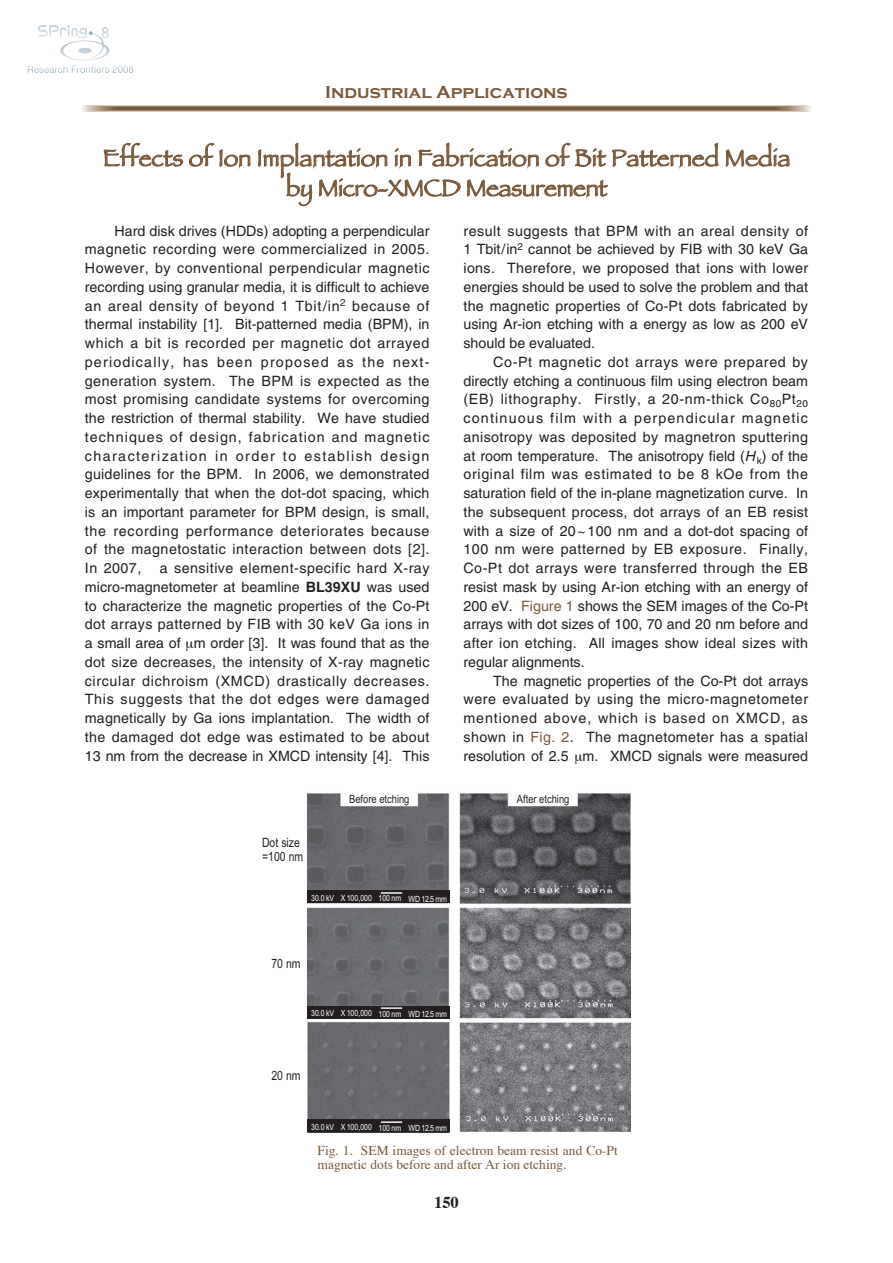
<style>
.page{position:relative;width:893px;height:1263px;background:#fff}
.page>*{position:absolute;margin:0;border:0;box-sizing:border-box;transform-origin:0 0}
.t1{font:24px/30px "Papyrus";color:#79593a;text-align:center}
.t2{font:700 18px "Copperplate Gothic";color:#79593a}
.t3{font:700 16.5px "Times";color:#231f20}
.t4{font:14.25px/18.8px "Helvetica";color:#231f20;text-align:justify}
.t5{font:13.5px/13.5px "Times";color:#79593a}
.t6{font:12.9px/14.2px "Arial Narrow";color:#231f20}
.t7{font:11.4px "Arial Narrow";color:#231f20}
.t8{font:8.55px "Arial Narrow";color:#fff}
.s1{font-weight:700}
.s2{font-style:italic}
.s3{color:#79593a}
</style>
<div class="page">
<svg style="left:28px;top:25px;width:105px;height:48px"></svg>
<svg style="left:81px;top:106px;width:730px;height:6px"></svg>
<svg style="left:97px;top:106px;width:698px;height:5px"></svg>
<hr style="left:113px;top:107px;width:666px;height:3px;background:#876747">
<hr style="left:114px;top:108px;width:664px;height:1px;background:#846443">
<hr style="left:116px;top:108px;width:661px;height:1px;background:#7f603f">
<hr style="left:117px;top:108px;width:658px;height:1px;background:#7b5b3b">
<img style="left:308px;top:793px;width:323px;height:340px">
<div style="left:308px;top:890px;width:142px;height:13px;background:#231f20"></div>
<div style="left:308px;top:1006px;width:142px;height:12px;background:#231f20"></div>
<div style="left:308px;top:1120px;width:142px;height:12px;background:#231f20"></div>
<hr style="left:381px;top:892px;width:21px;height:2px;background:#fff">
<hr style="left:381px;top:1007px;width:21px;height:2px;background:#fff">
<hr style="left:381px;top:1121px;width:21px;height:2px;background:#fff">
<p class="t2" style="left:325px;top:81px;width:244px">Industrial Applications</p>
<h1 class="t1" style="left:102px;top:144px;width:689px">Effects of Ion Implantation in Fabrication of Bit Patterned Media by Micro-XMCD Measurement</h1>
<p class="t4" style="left:85px;top:223px;width:346px;text-indent:30px">Hard disk drives (HDDs) adopting a perpendicular magnetic recording were commercialized in 2005.<br>However, by conventional perpendicular magnetic recording using granular media, it is difficult to achieve an areal density of beyond 1 Tbit/in<sup>2</sup> because of thermal instability [1]. Bit-patterned media (BPM), in which a bit is recorded per magnetic dot arrayed periodically, has been proposed as the next&shy;generation system. The BPM is expected as the most promising candidate systems for overcoming the restriction of thermal stability. We have studied techniques of design, fabrication and magnetic characterization in order to establish design guidelines for the BPM. In 2006, we demonstrated experimentally that when the dot-dot spacing, which is an important parameter for BPM design, is small, the recording performance deteriorates because of the magnetostatic interaction between dots [2].<br>In 2007,</p>
<p class="t4" style="left:85px;top:560px;width:346px;text-indent:75px">a sensitive element-specific hard X-ray micro-magnetometer at beamline <span class="s1">BL39XU</span> was used to characterize the magnetic properties of the Co-Pt dot arrays patterned by FIB with 30 keV Ga ions in a small area of m order [3]. It was found that as the dot size decreases, the intensity of X-ray magnetic circular dichroism (XMCD) drastically decreases.<br>This suggests that the dot edges were damaged magnetically by Ga ions implantation. The width of the damaged dot edge was estimated to be about 13 nm from the decrease in XMCD intensity [4]. This</p>
<p class="t6" style="left:262px;top:835px;width:43px">Dot size =100 nm</p>
<p class="t7" style="left:349px;top:793px;width:62px">Before etching</p>
<p class="t8" style="left:311px;top:893px;width:137px">30.0 kV X 100,000 100 nm WD 12.5 mm</p>
<p class="t4" style="left:463px;top:223px;width:346px">result suggests that BPM with an areal density of 1 Tbit/in<sup>2</sup> cannot be achieved by FIB with 30 keV Ga ions. Therefore, we proposed that ions with lower energies should be used to solve the problem and that the magnetic properties of Co-Pt dots fabricated by using Ar-ion etching with a energy as low as 200 eV should be evaluated.</p>
<p class="t4" style="left:463px;top:354px;width:346px;text-indent:30px">Co-Pt magnetic dot arrays were prepared by directly etching a continuous film using electron beam (EB) lithography. Firstly, a 20-nm-thick Co<sub>80</sub>Pt<sub>20 </sub>continuous film with a perpendicular magnetic anisotropy was deposited by magnetron sputtering at room temperature. The anisotropy field (<span class="s2">H</span><sub>k</sub>) of the original film was estimated to be 8 kOe from the saturation field of the in-plane magnetization curve. In the subsequent process, dot arrays of an EB resist with a size of 20~100 nm and a dot-dot spacing of 100 nm were patterned by EB exposure. Finally, Co-Pt dot arrays were transferred through the EB resist mask by using Ar-ion etching with an energy of 200 eV. <span class="s3">Figure 1</span> shows the SEM images of the Co-Pt arrays with dot sizes of 100, 70 and 20 nm before and after ion etching. All images show ideal sizes with regular alignments.</p>
<p class="t4" style="left:463px;top:673px;width:346px;text-indent:30px">The magnetic properties of the Co-Pt dot arrays were evaluated by using the micro-magnetometer mentioned above, which is based on XMCD, as shown in <span class="s3">Fig. 2</span>. The magnetometer has a spatial resolution of 2.5 m. XMCD signals were measured</p>
<p class="t7" style="left:517px;top:793px;width:54px">After etching</p>
<p class="t6" style="left:271px;top:956px;width:31px">70 nm</p>
<p class="t8" style="left:311px;top:1008px;width:137px">30.0 kV X 100,000 100 nm WD 12.5 mm</p>
<p class="t6" style="left:271px;top:1068px;width:31px">20 nm</p>
<p class="t8" style="left:311px;top:1122px;width:137px">30.0 kV X 100,000 100 nm WD 12.5 mm</p>
<p class="t5" style="left:317px;top:1145px;width:302px">Fig. 1. SEM images of electron beam resist and Co-Pt magnetic dots before and after Ar ion etching.</p>
<p class="t3" style="left:434px;top:1195px;width:26px">150</p>
</div>
